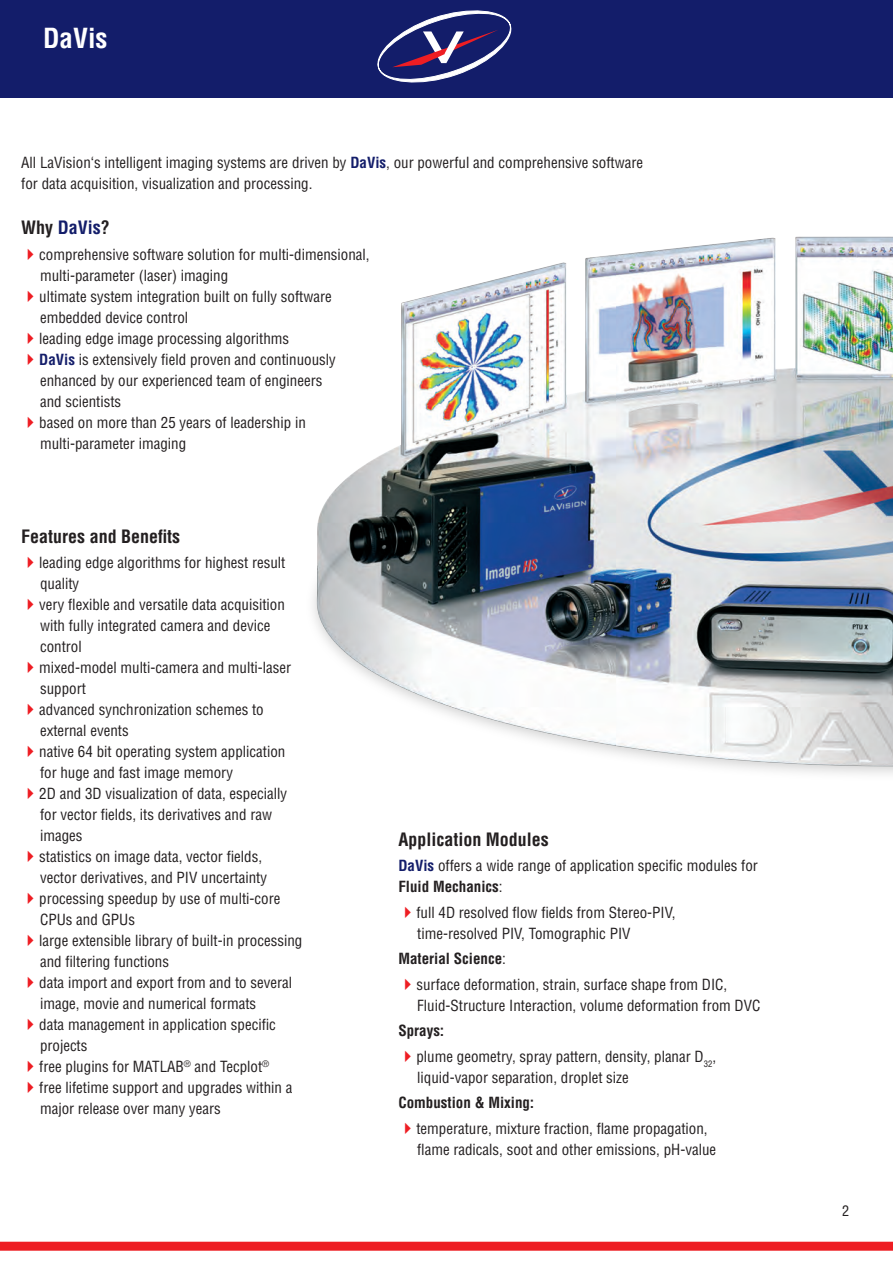
<style>
.page{position:relative;width:893px;height:1263px;background:#fff}
.page>*{position:absolute;margin:0;border:0;box-sizing:border-box;transform-origin:0 0}
.t1{font:700 condensed 27px "Helvetica";color:#fff}
.t2{font:700 condensed 18px "Helvetica";color:#231f20}
.t3{font:700 condensed 18px "Helvetica";color:#131d6a}
.t4{font:condensed 15px/21px "Helvetica";color:#231f20}
.t5{font:700 condensed 15px "Helvetica";color:#231f20}
.t6{font:condensed 14.25px "Helvetica";color:#231f20}
.s1{font-weight:700;color:#131d6a}
.s2{color:#231f20}
.s3{color:#ee1d23}
.s4{font-weight:700}
.s5{font-weight:400}
</style>
<div class="page">
<div style="left:0;top:0;width:893px;height:97px;background:#131d6a"></div>
<div style="left:0;top:1242px;width:893px;height:9px;background:#ee1d23"></div>
<svg style="left:378px;top:11px;width:133px;height:71px"></svg>
<img style="left:313px;top:236px;width:580px;height:538px">
<h1 class="t1" style="left:43px;top:22px;width:66px">DaVis</h1>
<p class="t4" style="left:21px;top:152px;width:623px">All LaVision‘s intelligent imaging systems are driven by <span class="s1">DaVis</span>, our powerful and comprehensive software for data acquisition, visualization and processing.</p>
<p class="t3" style="left:21px;top:217px;width:90px"><span class="s2">Why</span> DaVis<span class="s2">?</span></p>
<p class="t4" style="left:40px;top:244px;width:331px;text-indent:-19px"><span class="s3">✔</span>comprehensive software solution for multi-dimensional, multi-parameter (laser) imaging</p>
<p class="t4" style="left:40px;top:286px;width:293px;text-indent:-19px"><span class="s3">✔</span>ultimate system integration built on fully software embedded device control</p>
<p class="t4" style="left:21px;top:328px;width:269px"><span class="s3">✔</span>leading edge image processing algorithms</p>
<p class="t4" style="left:40px;top:349px;width:297px;text-indent:-19px"><span class="s3">✔</span><span class="s1">DaVis</span> is extensively field proven and continuously enhanced by our experienced team of engineers and scientists</p>
<p class="t4" style="left:40px;top:412px;width:267px;text-indent:-19px"><span class="s3">✔</span>based on more than 25 years of leadership in multi-parameter imaging</p>
<p class="t2" style="left:21px;top:525px;width:160px">Features and Benefits</p>
<p class="t4" style="left:40px;top:552px;width:247px;text-indent:-19px"><span class="s3">✔</span>leading edge algorithms for highest result quality</p>
<p class="t4" style="left:40px;top:594px;width:246px;text-indent:-19px"><span class="s3">✔</span>very flexible and versatile data acquisition with fully integrated camera and device control</p>
<p class="t4" style="left:40px;top:657px;width:253px;text-indent:-19px"><span class="s3">✔</span>mixed-model multi-camera and multi-laser support</p>
<p class="t4" style="left:40px;top:699px;width:225px;text-indent:-19px"><span class="s3">✔</span>advanced synchronization schemes to external events</p>
<p class="t4" style="left:40px;top:741px;width:247px;text-indent:-19px"><span class="s3">✔</span>native 64 bit operating system application for huge and fast image memory</p>
<p class="t4" style="left:40px;top:783px;width:249px;text-indent:-19px"><span class="s3">✔</span>2D and 3D visualization of data, especially for vector fields, its derivatives and raw images</p>
<p class="t4" style="left:40px;top:846px;width:228px;text-indent:-19px"><span class="s3">✔</span>statistics on image data, vector fields, vector derivatives, and PIV uncertainty</p>
<p class="t4" style="left:40px;top:888px;width:242px;text-indent:-19px"><span class="s3">✔</span>processing speedup by use of multi-core<br>CPUs and GPUs</p>
<p class="t4" style="left:40px;top:930px;width:264px;text-indent:-19px"><span class="s3">✔</span>large extensible library of built-in processing and filtering functions</p>
<p class="t4" style="left:40px;top:972px;width:254px;text-indent:-19px"><span class="s3">✔</span>data import and export from and to several image, movie and numerical formats</p>
<p class="t4" style="left:40px;top:1014px;width:237px;text-indent:-19px"><span class="s3">✔</span>data management in application specific projects</p>
<p class="t4" style="left:21px;top:1056px;width:249px"><span class="s3">✔</span>free plugins for MATLAB<sup>®</sup> and Tecplot<sup>®</sup></p>
<p class="t4" style="left:40px;top:1077px;width:254px;text-indent:-19px"><span class="s3">✔</span>free lifetime support and upgrades within a major release over many years</p>
<p class="t2" style="left:398px;top:828px;width:152px">Application Modules</p>
<p class="t4" style="left:398px;top:855px;width:361px"><span class="s1">DaVis</span> offers a wide range of application specific modules for<br><span class="s4">Fluid Mechanics</span>:</p>
<p class="t4" style="left:417px;top:902px;width:260px;text-indent:-19px"><span class="s3">✔</span>full 4D resolved flow fields from Stereo-PIV, time-resolved PIV, Tomographic PIV</p>
<p class="t5" style="left:398px;top:950px;width:109px">Material Science<span class="s5">:</span></p>
<p class="t4" style="left:417px;top:974px;width:345px;text-indent:-19px"><span class="s3">✔</span>surface deformation, strain, surface shape from DIC,<br>Fluid-Structure Interaction, volume deformation from DVC</p>
<p class="t5" style="left:398px;top:1022px;width:47px">Sprays:</p>
<p class="t4" style="left:417px;top:1046px;width:301px;text-indent:-19px"><span class="s3">✔</span>plume geometry, spray pattern, density, planar D<sub>32</sub>, liquid-vapor separation, droplet size</p>
<p class="t5" style="left:398px;top:1094px;width:137px">Combustion &amp; Mixing:</p>
<p class="t4" style="left:417px;top:1118px;width:301px;text-indent:-19px"><span class="s3">✔</span>temperature, mixture fraction, flame propagation, flame radicals, soot and other emissions, pH-value</p>
<p class="t6" style="left:842px;top:1201px;width:9px">2</p>
</div>
